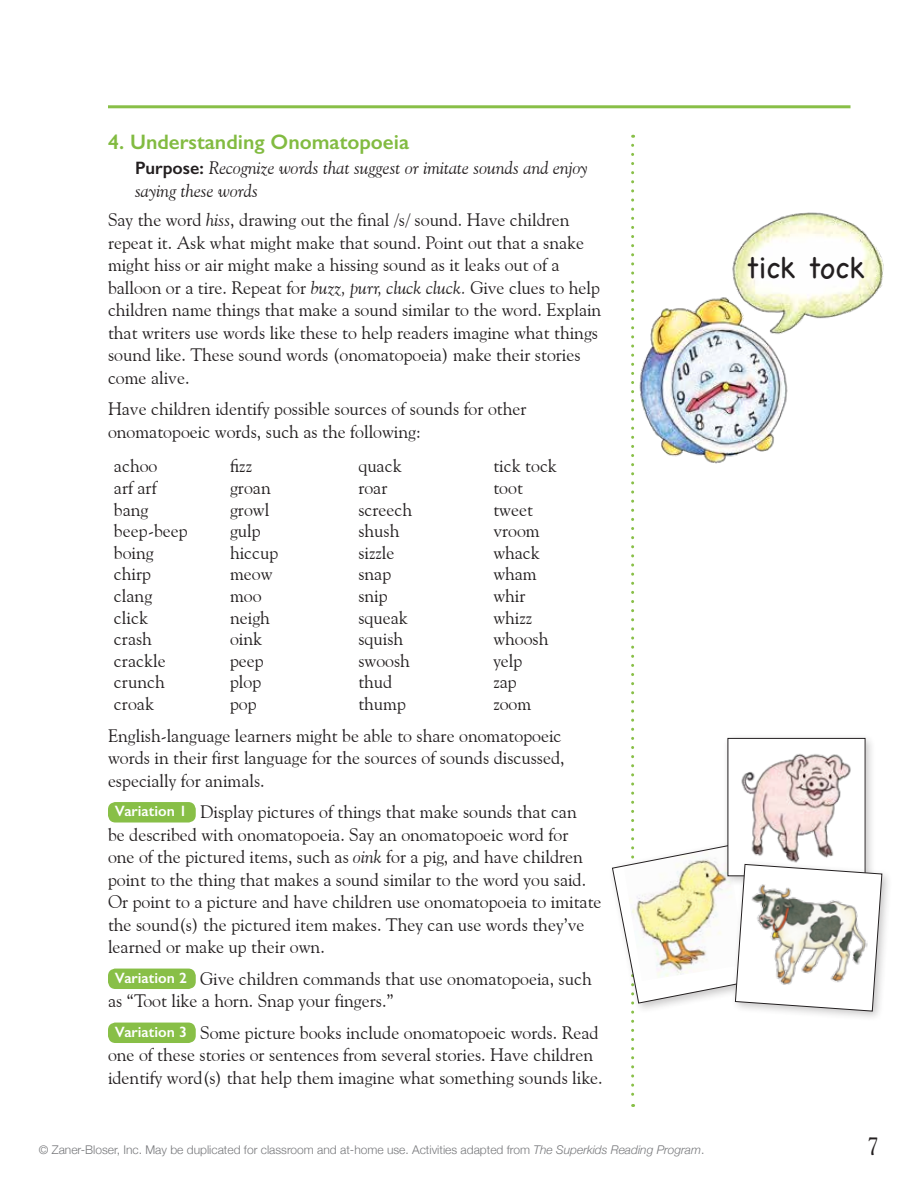
<style>
.page{position:relative;width:918px;height:1188px;background:#fff}
.page>*{position:absolute;margin:0;border:0;box-sizing:border-box;transform-origin:0 0}
.t1{font:30px "Chalkboard";letter-spacing:-.015em;color:#231f20}
.t2{font:24px "Goudy Old Style BT";color:#231f20}
.t3{font:600 21px "Gill Sans";color:#82bb41}
.t4{font:18px/22.5px "Goudy Old Style BT";color:#231f20}
.t5{font:18px/21.6px "Goudy Old Style BT Roman RRF";color:#231f20}
.t6{font:italic 18px/22.5px "Goudy Old Style BT";color:#231f20}
.t7{font:300 12px "Helvetica Neue";color:#77787b}
.s1{font-family:"Gill Sans";font-weight:600;font-style:normal}
.s2{font-style:italic}
.s3{font-family:"Gill Sans";font-weight:600;font-size:15px;color:#fff}
</style>
<div class="page">
<hr style="left:108px;top:105px;width:742px;height:3px;background:#88bf47">
<div style="left:108px;top:802px;width:88px;height:21px;background:#88bf47;border-radius:8px"></div>
<div style="left:108px;top:969px;width:88px;height:20px;background:#88bf47;border-radius:8px"></div>
<div style="left:108px;top:1023px;width:88px;height:20px;background:#88bf47;border-radius:8px"></div>
<div style="left:730px;top:859px;width:163px;height:163px;background:#231f20;opacity:.25"></div>
<svg style="left:612px;top:145px;width:271px;height:962px"></svg>
<p class="t3" style="left:108px;top:129px;width:303px">4. Understanding Onomatopoeia</p>
<p class="t6" style="left:135px;top:157px;width:455px"><span class="s1">Purpose:</span> Recognize words that suggest or imitate sounds and enjoy saying these words</p>
<p class="t4" style="left:108px;top:208px;width:495px">Say the word <span class="s2">hiss</span>, drawing out the final /s/ sound. Have children repeat it. Ask what might make that sound. Point out that a snake might hiss or air might make a hissing sound as it leaks out of a balloon or a tire. Repeat for <span class="s2">buzz, purr, cluck cluck.</span> Give clues to help children name things that make a sound similar to the word. Explain that writers use words like these to help readers imagine what things sound like. These sound words (onomatopoeia) make their stories come alive.</p>
<p class="t4" style="left:108px;top:397px;width:420px">Have children identify possible sources of sounds for other onomatopoeic words, such as the following:</p>
<p class="t5" style="left:114px;top:455px;width:75px">achoo<br>arf arf bang beep-beep boing chirp clang click crash crackle crunch croak</p>
<p class="t5" style="left:230px;top:455px;width:50px">fizz groan growl gulp hiccup meow moo neigh oink peep plop pop</p>
<p class="t5" style="left:358px;top:455px;width:55px">quack roar screech shush sizzle snap snip squeak squish swoosh thud thump</p>
<p class="t5" style="left:493px;top:455px;width:65px">tick tock toot tweet vroom whack wham whir whizz whoosh yelp<br>zap zoom</p>
<p class="t4" style="left:108px;top:724px;width:458px">English-language learners might be able to share onomatopoeic words in their first language for the sources of sounds discussed, especially for animals.</p>
<p class="t4" style="left:108px;top:800px;width:495px;text-indent:7px"><span class="s3">Variation 1</span> Display pictures of things that make sounds that can<br>be described with onomatopoeia. Say an onomatopoeic word for<br>one of the pictured items, such as <span class="s2">oink</span> for a pig, and have children point to the thing that makes a sound similar to the word you said.<br>Or point to a picture and have children use onomatopoeia to imitate the sound(s) the pictured item makes. They can use words they’ve learned or make up their own.</p>
<p class="t4" style="left:108px;top:967px;width:485px;text-indent:7px"><span class="s3">Variation 2</span> Give children commands that use onomatopoeia, such as “Toot like a horn. Snap your fingers.”</p>
<p class="t4" style="left:108px;top:1021px;width:496px;text-align:center"><span class="s3">Variation 3</span> Some picture books include onomatopoeic words. Read one of these stories or sentences from several stories. Have children identify word(s) that help them imagine what something sounds like.</p>
<h1 class="t1" style="left:745px;top:251px;width:121px">tick tock</h1>
<p class="t7" style="left:39px;top:1140px;width:667px">© Zaner-Bloser, Inc. May be duplicated for classroom and at-home use. Activities adapted from <span class="s2">The Superkids Reading Program</span>.</p>
<h2 class="t2" style="left:867px;top:1131px;width:13px">7</h2>
</div>
